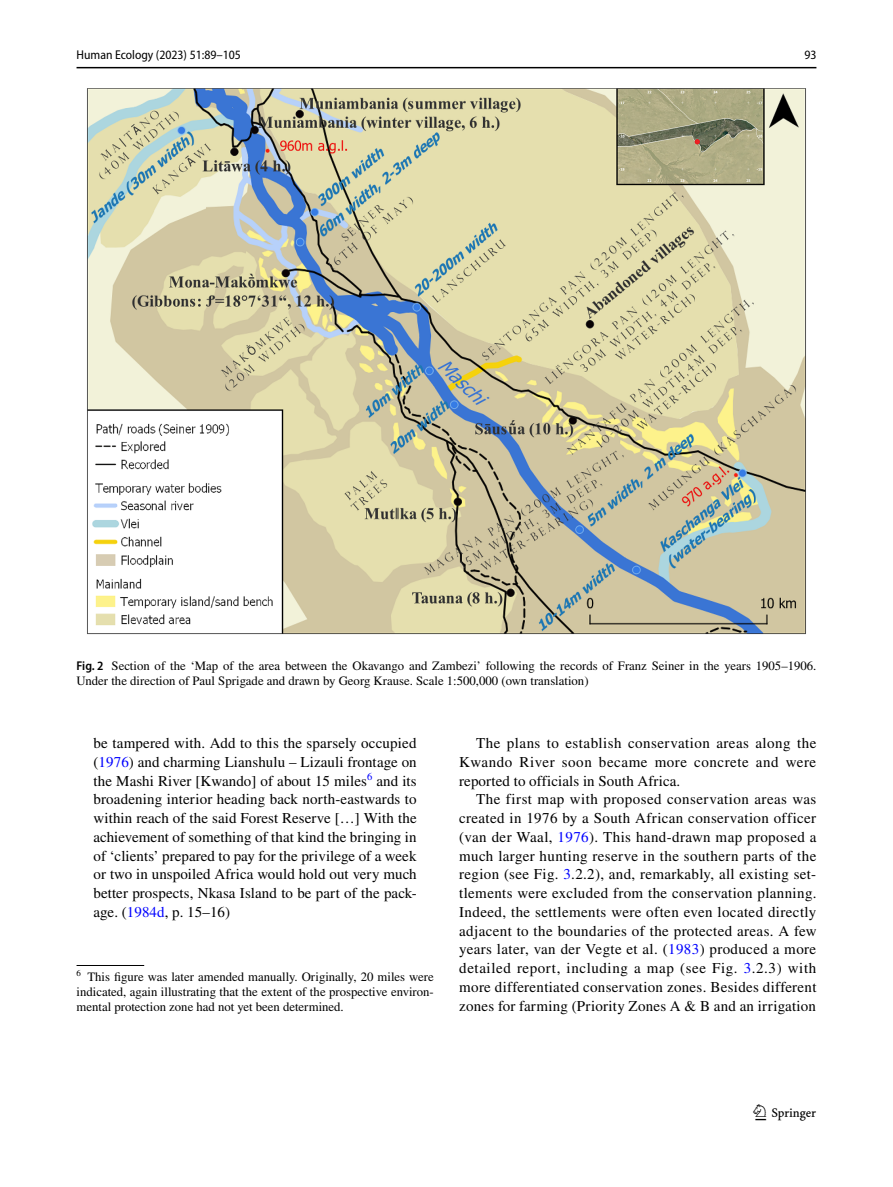
<style>
.page{position:relative;width:893px;height:1187px;background:#fff}
.page>*{position:absolute;margin:0;border:0;box-sizing:border-box;transform-origin:0 0}
.t1{font:22.5px "Springnew Regular 3";color:#000}
.t2{font:15px/18.8px "STIX";letter-spacing:.005em;color:#000;text-align:justify}
.t3{font:12.75px/15px "STIX";color:#000}
.t4{font:semi-condensed 12.75px "Myriad Pro";color:#000}
.s1{font-family:"Myriad Pro";font-weight:600;font-stretch:semi-condensed}
.s2{color:#00f}
</style>
<div class="page">
<hr style="left:77px;top:67px;width:739px;height:1px;background:#000">
<img style="left:87px;top:88px;width:719px;height:547px">
<hr style="left:77px;top:965px;width:67px;height:1px;background:#000">
<p class="t4" style="left:77px;top:48px;width:166px">Human Ecology (2023) 51:89–105</p>
<p class="t4" style="left:804px;top:48px;width:14px">93</p>
<p class="t3" style="left:77px;top:659px;width:741px"><span class="s1">Fig. 2</span> Section of the ‘Map of the area between the Okavango and Zambezi’ following the records of Franz Seiner in the years 1905–1906.<br>Under the direction of Paul Sprigade and drawn by Georg Krause. Scale 1:500,000 (own translation)</p>
<p class="t2" style="left:94px;top:734px;width:325px">be tampered with. Add to this the sparsely occupied (<span class="s2">1976</span>) and charming Lianshulu – Lizauli frontage on the Mashi River [Kwando] of about 15 miles<sup>6</sup> and its broadening interior heading back north-eastwards to within reach of the said Forest Reserve […] With the achievement of something of that kind the bringing in of ‘clients’ prepared to pay for the privilege of a week or two in unspoiled Africa would hold out very much better prospects, Nkasa Island to be part of the pack&shy;age. (<span class="s2">1984d</span>, p. 15–16)</p>
<p class="t2" style="left:459px;top:734px;width:359px;text-indent:17px">The plans to establish conservation areas along the Kwando River soon became more concrete and were reported to officials in South Africa.</p>
<p class="t2" style="left:459px;top:790px;width:359px;text-indent:17px">The first map with proposed conservation areas was created in 1976 by a South African conservation officer (van der Waal, <span class="s2">1976</span>). This hand-drawn map proposed a much larger hunting reserve in the southern parts of the region (see Fig. <span class="s2">3</span>.2.2), and, remarkably, all existing set&shy;tlements were excluded from the conservation planning.<br>Indeed, the settlements were often even located directly adjacent to the boundaries of the protected areas. A few years later, van der Vegte et al. (<span class="s2">1983</span>) produced a more detailed report, including a map (see Fig. <span class="s2">3</span>.2.3) with more differentiated conservation zones. Besides different zones for farming (Priority Zones A &amp; B and an irrigation</p>
<p class="t3" style="left:77px;top:969px;width:359px;text-align:justify"><sup>6</sup> This figure was later amended manually. Originally, 20 miles were indicated, again illustrating that the extent of the prospective environ&shy;mental protection zone had not yet been determined.</p>
<h1 class="t1" style="left:755px;top:1104px;width:62px">1 3</h1>
</div>
